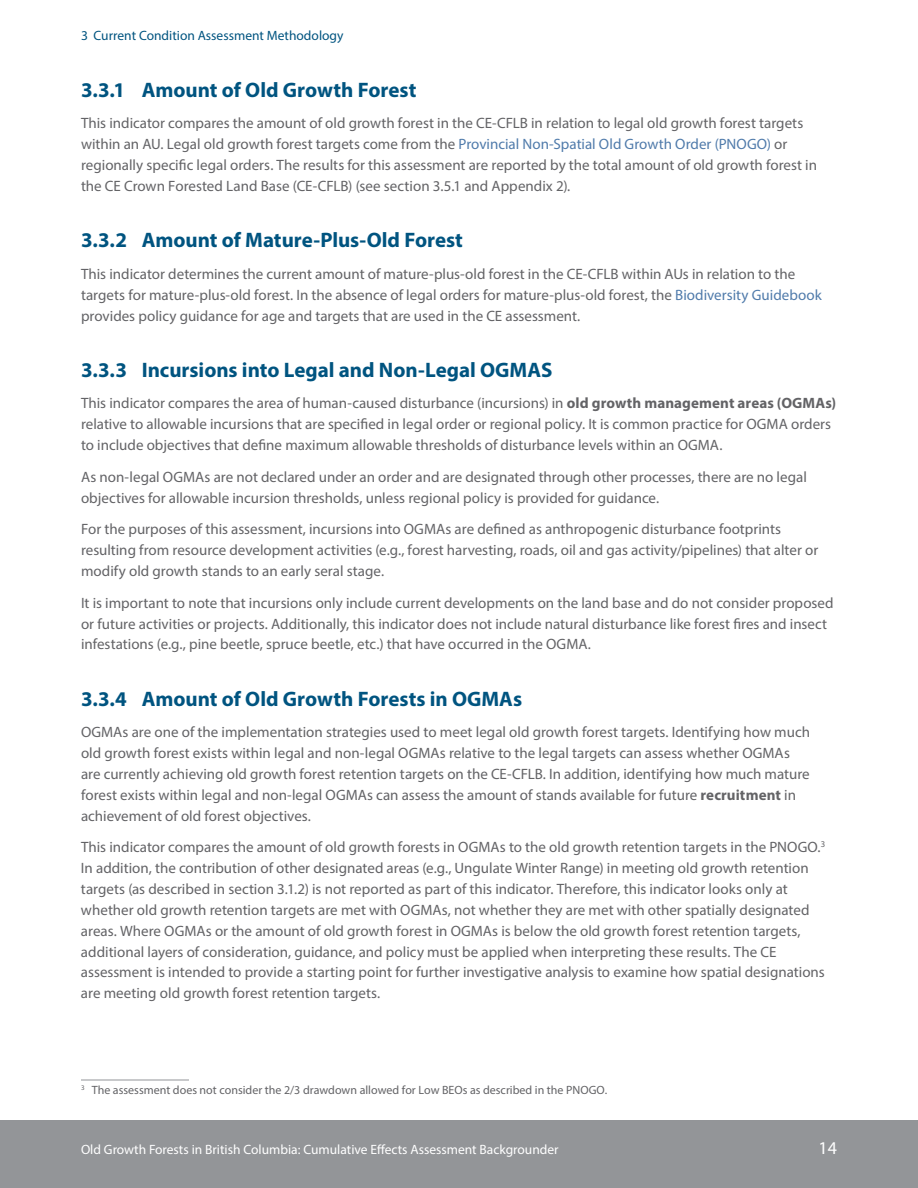
<style>
.page{position:relative;width:918px;height:1188px;background:#fff}
.page>*{position:absolute;margin:0;border:0;box-sizing:border-box;transform-origin:0 0}
.t1{font:700 21px "Myriad Pro";color:#005480}
.t2{font:18px "Myriad Pro";color:#fff}
.t3{font:15px/20.9px "Myriad Pro";color:#636366}
.t4{font:13.5px "Myriad Pro";color:#fff}
.t5{font:13.5px "Myriad Pro";color:#005480}
.t6{font:12px "Myriad Pro";color:#636366}
.s1{color:#507bab}
.s2{font-weight:700}
</style>
<div class="page">
<div style="left:0;top:1120px;width:918px;height:68px;background:#939598"></div>
<hr style="left:81px;top:1080px;width:108px;height:1px;background:#939598">
<p class="t5" style="left:81px;top:28px;width:264px">3 Current Condition Assessment Methodology</p>
<h1 class="t1" style="left:81px;top:76px;width:337px">3.3.1 Amount of Old Growth Forest</h1>
<p class="t3" style="left:81px;top:113px;width:738px">This indicator compares the amount of old growth forest in the CE-CFLB in relation to legal old growth forest targets within an AU. Legal old growth forest targets come from the <span class="s1">Provincial Non-Spatial Old Growth Order (PNOGO)</span> or regionally specific legal orders. The results for this assessment are reported by the total amount of old growth forest in the CE Crown Forested Land Base (CE-CFLB) (see section 3.5.1 and Appendix 2).</p>
<h1 class="t1" style="left:81px;top:226px;width:383px">3.3.2 Amount of Mature-Plus-Old Forest</h1>
<p class="t3" style="left:81px;top:263px;width:742px">This indicator determines the current amount of mature-plus-old forest in the CE-CFLB within AUs in relation to the targets for mature-plus-old forest. In the absence of legal orders for mature-plus-old forest, the <span class="s1">Biodiversity Guidebook </span>provides policy guidance for age and targets that are used in the CE assessment.</p>
<h1 class="t1" style="left:81px;top:356px;width:473px">3.3.3 Incursions into Legal and Non-Legal OGMAS</h1>
<p class="t3" style="left:81px;top:393px;width:757px">This indicator compares the area of human-caused disturbance (incursions) in <span class="s2">old growth management areas (OGMAs) </span>relative to allowable incursions that are specified in legal order or regional policy. It is common practice for OGMA orders to include objectives that define maximum allowable thresholds of disturbance levels within an OGMA.</p>
<p class="t3" style="left:81px;top:466px;width:727px">As non-legal OGMAs are not declared under an order and are designated through other processes, there are no legal objectives for allowable incursion thresholds, unless regional policy is provided for guidance.</p>
<p class="t3" style="left:81px;top:519px;width:739px">For the purposes of this assessment, incursions into OGMAs are defined as anthropogenic disturbance footprints resulting from resource development activities (e.g., forest harvesting, roads, oil and gas activity/pipelines) that alter or modify old growth stands to an early seral stage.</p>
<p class="t3" style="left:81px;top:592px;width:754px">It is important to note that incursions only include current developments on the land base and do not consider proposed or future activities or projects. Additionally, this indicator does not include natural disturbance like forest fires and insect infestations (e.g., pine beetle, spruce beetle, etc.) that have occurred in the OGMA.</p>
<h1 class="t1" style="left:81px;top:685px;width:443px">3.3.4 Amount of Old Growth Forests in OGMAs</h1>
<p class="t3" style="left:81px;top:722px;width:731px">OGMAs are one of the implementation strategies used to meet legal old growth forest targets. Identifying how much old growth forest exists within legal and non-legal OGMAs relative to the legal targets can assess whether OGMAs are currently achieving old growth forest retention targets on the CE-CFLB. In addition, identifying how much mature forest exists within legal and non-legal OGMAs can assess the amount of stands available for future <span class="s2">recruitment</span> in achievement of old forest objectives.</p>
<p class="t3" style="left:81px;top:837px;width:746px">This indicator compares the amount of old growth forests in OGMAs to the old growth retention targets in the PNOGO.<sup>3<br></sup>In addition, the contribution of other designated areas (e.g., Ungulate Winter Range) in meeting old growth retention targets (as described in section 3.1.2) is not reported as part of this indicator. Therefore, this indicator looks only at whether old growth retention targets are met with OGMAs, not whether they are met with other spatially designated areas. Where OGMAs or the amount of old growth forest in OGMAs is below the old growth forest retention targets, additional layers of consideration, guidance, and policy must be applied when interpreting these results. The CE assessment is intended to provide a starting point for further investigative analysis to examine how spatial designations are meeting old growth forest retention targets.</p>
<p class="t6" style="left:81px;top:1082px;width:528px"><sup>3</sup> The assessment does not consider the 2/3 drawdown allowed for Low BEOs as described in the PNOGO.</p>
<p class="t4" style="left:81px;top:1141px;width:479px">Old Growth Forests in British Columbia: Cumulative Effects Assessment Backgrounder</p>
<p class="t2" style="left:819px;top:1137px;width:20px">14</p>
</div>
